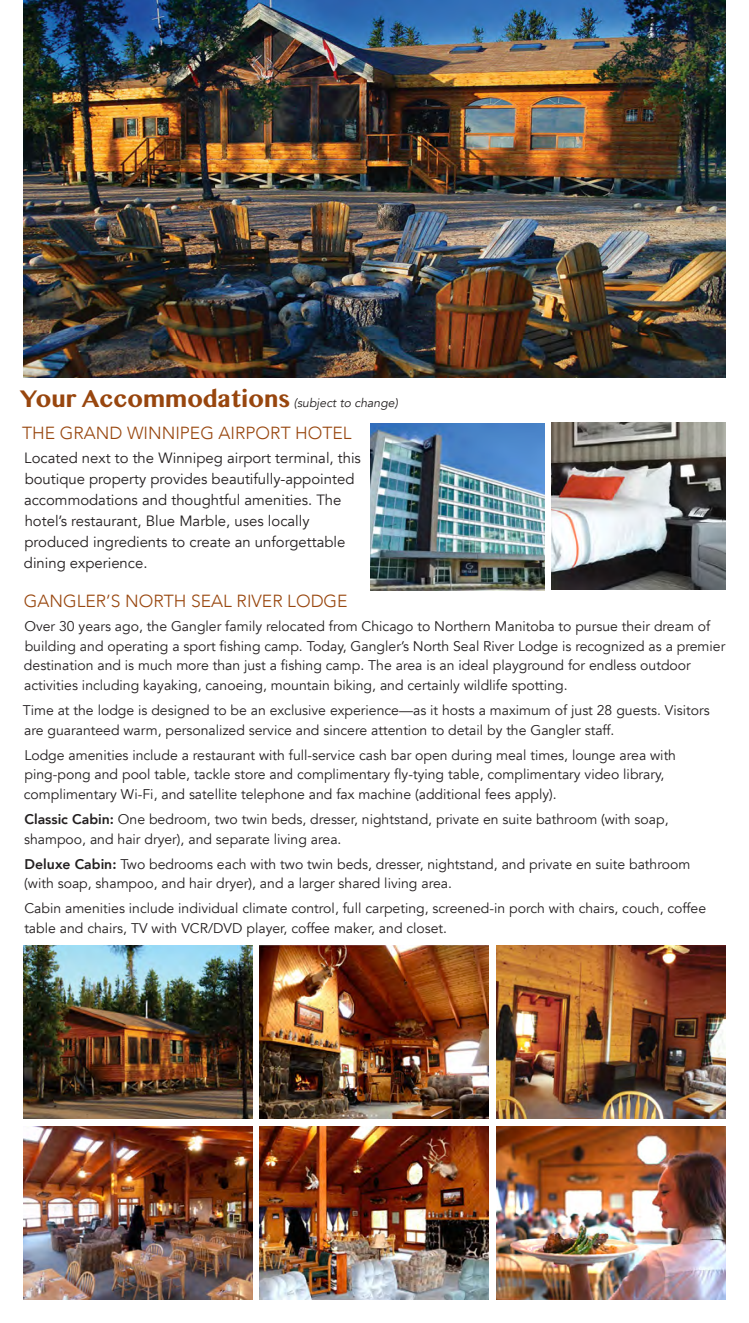
<style>
.page{position:relative;width:749px;height:1323px;background:#fff}
.page>*{position:absolute;margin:0;border:0;box-sizing:border-box;transform-origin:0 0}
.Heading{font:700 28px "Khmer MN";color:#98460e}
.Heading-2{font:300 17.5px "Avenir";color:#98460e}
.bullets{font:300 17.5px "Avenir";color:#98460e}
.bullets-2{font:14.88px/21px "Avenir";color:#231f20}
.bullets-3{font:14px/19.8px "Avenir";color:#231f20}
.Heading-3{font:italic 12.25px "Avenir";color:#231f20}
.s1{font-weight:800}
</style>
<div class="page">
<img style="left:551px;top:423px;width:173px;height:167px">
<img style="left:370px;top:424px;width:173px;height:167px">
<img style="left:24px;top:0;width:700px;height:378px">
<img style="left:24px;top:1126px;width:228px;height:173px">
<img style="left:496px;top:945px;width:228px;height:173px">
<img style="left:496px;top:1126px;width:228px;height:173px">
<img style="left:260px;top:1126px;width:228px;height:173px">
<img style="left:260px;top:945px;width:228px;height:173px">
<img style="left:24px;top:945px;width:228px;height:173px">
<p class="Heading" style="left:20px;top:381px;width:271px">Your Accommodations</p>
<p class="Heading-3" style="left:294px;top:395px;width:105px">(subject to change)</p>
<p class="Heading-2" style="left:22px;top:422px;width:331px">THE GRAND WINNIPEG AIRPORT HOTEL</p>
<p class="bullets-2" style="left:24px;top:448px;width:338px">Located next to the Winnipeg airport terminal, this boutique property provides beautifully-appointed accommodations and thoughtful amenities. The hotel’s restaurant, Blue Marble, uses locally produced ingredients to create an unforgettable dining experience.</p>
<p class="bullets" style="left:24px;top:591px;width:325px">GANGLER’S NORTH SEAL RIVER LODGE</p>
<p class="bullets-3" style="left:24px;top:616px;width:702px">Over 30 years ago, the Gangler family relocated from Chicago to Northern Manitoba to pursue their dream of building and operating a sport fishing camp. Today, Gangler’s North Seal River Lodge is recognized as a premier destination and is much more than just a fishing camp. The area is an ideal playground for endless outdoor activities including kayaking, canoeing, mountain biking, and certainly wildlife spotting.</p>
<p class="bullets-3" style="left:23px;top:701px;width:688px">Time at the lodge is designed to be an exclusive experience—as it hosts a maximum of just 28 guests. Visitors are guaranteed warm, personalized service and sincere attention to detail by the Gangler staff.</p>
<p class="bullets-3" style="left:24px;top:745px;width:653px">Lodge amenities include a restaurant with full-service cash bar open during meal times, lounge area with ping-pong and pool table, tackle store and complimentary fly-tying table, complimentary video library, complimentary Wi-Fi, and satellite telephone and fax machine (additional fees apply).</p>
<p class="bullets-3" style="left:24px;top:809px;width:645px"><span class="s1">Classic Cabin:</span> One bedroom, two twin beds, dresser, nightstand, private en suite bathroom (with soap, shampoo, and hair dryer), and separate living area.</p>
<p class="bullets-3" style="left:24px;top:854px;width:667px"><span class="s1">Deluxe Cabin:</span> Two bedrooms each with two twin beds, dresser, nightstand, and private en suite bathroom (with soap, shampoo, and hair dryer), and a larger shared living area.</p>
<p class="bullets-3" style="left:24px;top:899px;width:683px">Cabin amenities include individual climate control, full carpeting, screened-in porch with chairs, couch, coffee table and chairs, TV with VCR/DVD player, coffee maker, and closet.</p>
</div>
